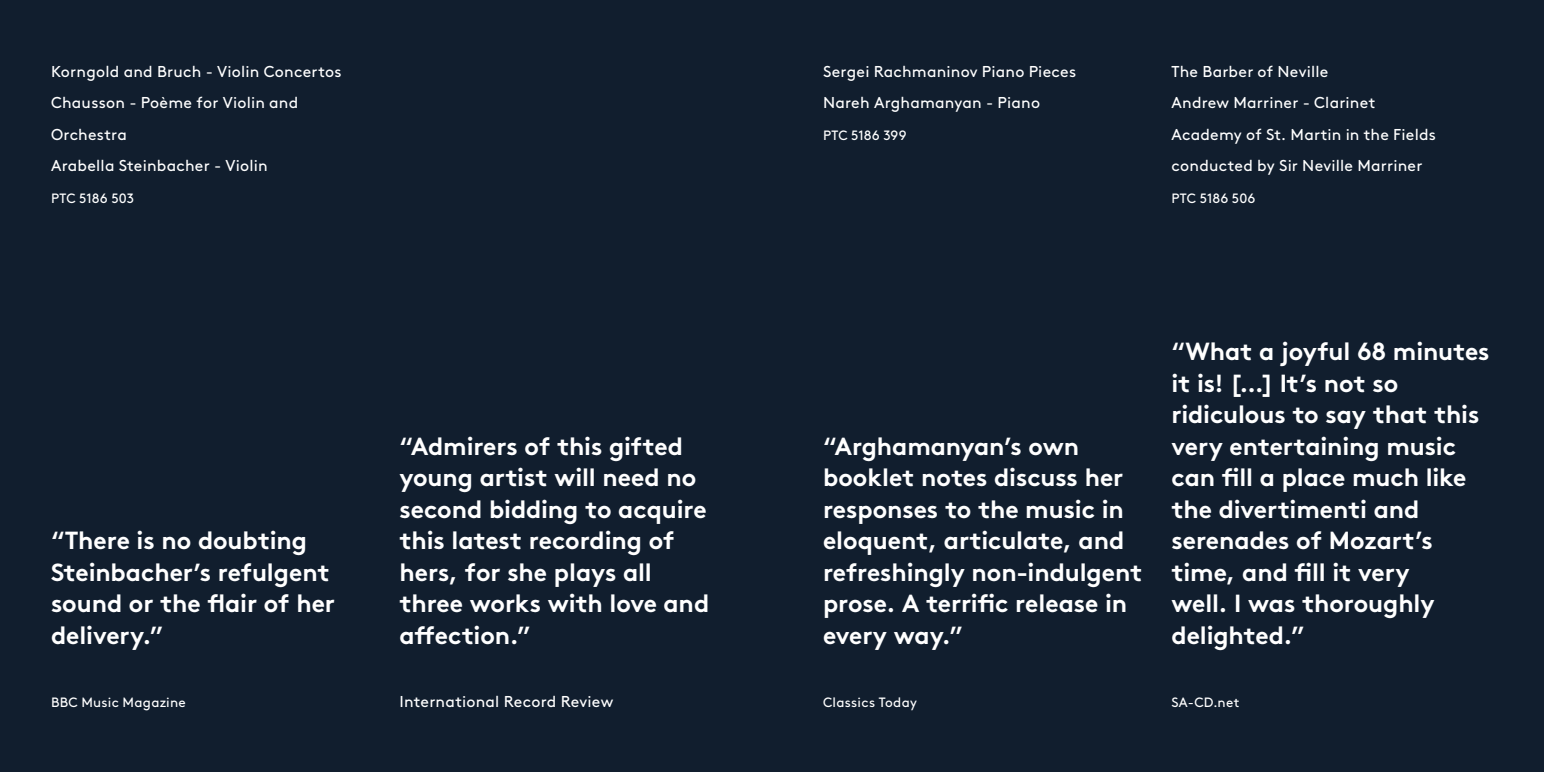
<style>
.page{position:relative;width:1544px;height:772px;background:#fff}
.page>*{position:absolute;margin:0;border:0;box-sizing:border-box;transform-origin:0 0}
.Pentatone_standard{font:700 24.75px/31.5px "Brown Std";letter-spacing:-.005em;color:#fff}
.Pentatone_standard-2{font:15.75px/31.5px "Brown Std";letter-spacing:.015em;color:#fff}
.Pentatone_standard-3{font:13.5px "Brown Std";letter-spacing:.015em;color:#fff}
</style>
<div class="page">
<div style="left:0;top:0;width:1543px;height:772px;background:#111e2e"></div>
<p class="Pentatone_standard-2" style="left:51px;top:55px;width:292px">Korngold and Bruch - Violin Concertos</p>
<p class="Pentatone_standard-2" style="left:51px;top:87px;width:249px">Chausson - Poème for Violin and</p>
<p class="Pentatone_standard-2" style="left:51px;top:118px;width:77px">Orchestra</p>
<p class="Pentatone_standard-2" style="left:51px;top:150px;width:218px">Arabella Steinbacher - Violin</p>
<p class="Pentatone_standard-3" style="left:51px;top:190px;width:85px">PTC 5186 503</p>
<p class="Pentatone_standard" style="left:51px;top:524px;width:286px">“There is no doubting<br>Steinbacher’s refulgent sound or the flair of her delivery.”</p>
<p class="Pentatone_standard-3" style="left:51px;top:694px;width:136px">BBC Music Magazine</p>
<p class="Pentatone_standard" style="left:399px;top:430px;width:311px">“Admirers of this gifted young artist will need no second bidding to acquire this latest recording of hers, for she plays all three works with love and affection.”</p>
<p class="Pentatone_standard-2" style="left:399px;top:685px;width:215px">International Record Review</p>
<p class="Pentatone_standard-2" style="left:823px;top:55px;width:255px">Sergei Rachmaninov Piano Pieces</p>
<p class="Pentatone_standard-2" style="left:823px;top:87px;width:219px">Nareh Arghamanyan - Piano</p>
<p class="Pentatone_standard-3" style="left:823px;top:127px;width:85px">PTC 5186 399</p>
<p class="Pentatone_standard-2" style="left:1171px;top:55px;width:158px">The Barber of Neville</p>
<p class="Pentatone_standard-2" style="left:1171px;top:87px;width:205px">Andrew Marriner - Clarinet</p>
<p class="Pentatone_standard-2" style="left:1171px;top:118px;width:266px">Academy of St. Martin in the Fields conducted by Sir Neville Marriner</p>
<p class="Pentatone_standard-3" style="left:1171px;top:190px;width:85px">PTC 5186 506</p>
<p class="Pentatone_standard" style="left:823px;top:430px;width:321px">“Arghamanyan’s own booklet notes discuss her responses to the music in eloquent, articulate, and refreshingly non-indulgent prose. A terrific release in every way.”</p>
<p class="Pentatone_standard-3" style="left:823px;top:694px;width:96px">Classics Today</p>
<p class="Pentatone_standard" style="left:1171px;top:335px;width:320px">“What a joyful 68 minutes it is! […] It’s not so ridiculous to say that this very entertaining music can fill a place much like the divertimenti and serenades of Mozart’s time, and fill it very<br>well. I was thoroughly delighted.”</p>
<p class="Pentatone_standard-3" style="left:1171px;top:694px;width:70px">SA-CD.net</p>
</div>
